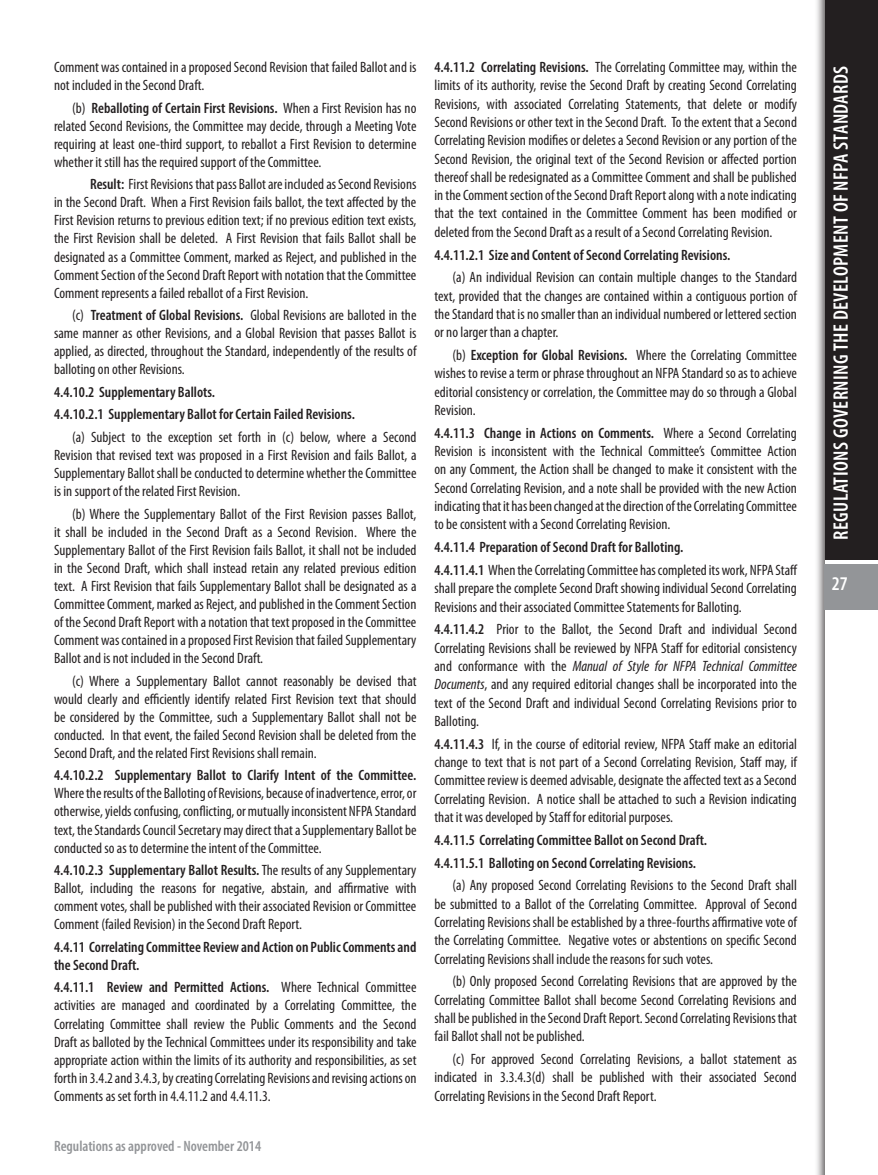
<style>
.page{position:relative;width:878px;height:1175px;background:#fff}
.page>*{position:absolute;margin:0;border:0;box-sizing:border-box;transform-origin:0 0}
.t1{font:600 condensed 21px "Myriad Pro";letter-spacing:.02em;color:#fff}
.t2{font:600 condensed 19.5px "Myriad Pro";color:#fff}
.t3{font:condensed 15px/18px "Myriad Pro";color:#231f20;text-align:justify}
.t4{font:600 condensed 15px/18px "Myriad Pro";color:#231f20}
.t5{font:600 condensed 15px "Myriad Pro";color:#939598}
.s1{font-weight:600}
.s2{font-style:italic}
</style>
<div class="page">
<div style="left:814px;top:0;width:64px;height:1174px;background:#231f20;opacity:.75"></div>
<div style="left:825px;top:0;width:53px;height:1174px;background:#fff"></div>
<div style="left:825px;top:0;width:53px;height:559px;background:#231f20"></div>
<div style="left:824px;top:564px;width:54px;height:45px;background:#939598"></div>
<p class="t3" style="left:54px;top:58px;width:364px">Comment was contained in a proposed Second Revision that failed Ballot and is not included in the Second Draft.</p>
<p class="t3" style="left:54px;top:98px;width:364px;text-indent:18px">(b) <span class="s1">Reballoting of Certain First Revisions.</span> When a First Revision has no related Second Revisions, the Committee may decide, through a Meeting Vote requiring at least one-third support, to reballot a First Revision to determine whether it still has the required support of the Committee.</p>
<p class="t3" style="left:54px;top:175px;width:364px;text-indent:36px"><span class="s1">Result:</span> First Revisions that pass Ballot are included as Second Revisions in the Second Draft. When a First Revision fails ballot, the text affected by the First Revision returns to previous edition text; if no previous edition text exists, the First Revision shall be deleted. A First Revision that fails Ballot shall be designated as a Committee Comment, marked as Reject, and published in the Comment Section of the Second Draft Report with notation that the Committee Comment represents a failed reballot of a First Revision.</p>
<p class="t3" style="left:54px;top:306px;width:364px;text-indent:18px">(c) <span class="s1">Treatment of Global Revisions.</span> Global Revisions are balloted in the same manner as other Revisions, and a Global Revision that passes Ballot is applied, as directed, throughout the Standard, independently of the results of balloting on other Revisions.</p>
<p class="t4" style="left:54px;top:382px;width:163px">4.4.10.2 Supplementary Ballots.</p>
<p class="t4" style="left:54px;top:405px;width:302px">4.4.10.2.1 Supplementary Ballot for Certain Failed Revisions.</p>
<p class="t3" style="left:54px;top:428px;width:364px;text-indent:18px">(a) Subject to the exception set forth in (c) below, where a Second Revision that revised text was proposed in a First Revision and fails Ballot, a Supplementary Ballot shall be conducted to determine whether the Committee is in support of the related First Revision.</p>
<p class="t3" style="left:54px;top:504px;width:364px;text-indent:18px">(b) Where the Supplementary Ballot of the First Revision passes Ballot, it shall be included in the Second Draft as a Second Revision. Where the Supplementary Ballot of the First Revision fails Ballot, it shall not be included in the Second Draft, which shall instead retain any related previous edition text. A First Revision that fails Supplementary Ballot shall be designated as a Committee Comment, marked as Reject, and published in the Comment Section of the Second Draft Report with a notation that text proposed in the Committee Comment was contained in a proposed First Revision that failed Supplementary Ballot and is not included in the Second Draft.</p>
<p class="t3" style="left:54px;top:671px;width:364px;text-indent:18px">(c) Where a Supplementary Ballot cannot reasonably be devised that would clearly and efficiently identify related First Revision text that should be considered by the Committee, such a Supplementary Ballot shall not be conducted. In that event, the failed Second Revision shall be deleted from the Second Draft, and the related First Revisions shall remain.</p>
<p class="t3" style="left:54px;top:766px;width:364px"><span class="s1">4.4.10.2.2 Supplementary Ballot to Clarify Intent of the Committee.<br></span>Where the results of the Balloting of Revisions, because of inadvertence, error, or otherwise, yields confusing, conflicting, or mutually inconsistent NFPA Standard text, the Standards Council Secretary may direct that a Supplementary Ballot be conducted so as to determine the intent of the Committee.</p>
<p class="t3" style="left:54px;top:861px;width:364px"><span class="s1">4.4.10.2.3 Supplementary Ballot Results.</span> The results of any Supplementary Ballot, including the reasons for negative, abstain, and affirmative with comment votes, shall be published with their associated Revision or Committee Comment (failed Revision) in the Second Draft Report.</p>
<p class="t4" style="left:54px;top:937px;width:364px">4.4.11 Correlating Committee Review and Action on Public Comments and the Second Draft.</p>
<p class="t3" style="left:54px;top:978px;width:364px"><span class="s1">4.4.11.1 Review and Permitted Actions.</span> Where Technical Committee activities are managed and coordinated by a Correlating Committee, the Correlating Committee shall review the Public Comments and the Second Draft as balloted by the Technical Committees under its responsibility and take appropriate action within the limits of its authority and responsibilities, as set forth in 3.4.2 and 3.4.3, by creating Correlating Revisions and revising actions on Comments as set forth in 4.4.11.2 and 4.4.11.3.</p>
<p class="t5" style="left:54px;top:1136px;width:209px">Regulations as approved - November 2014</p>
<p class="t3" style="left:434px;top:58px;width:364px"><span class="s1">4.4.11.2 Correlating Revisions.</span> The Correlating Committee may, within the limits of its authority, revise the Second Draft by creating Second Correlating Revisions, with associated Correlating Statements, that delete or modify Second Revisions or other text in the Second Draft. To the extent that a Second Correlating Revision modifies or deletes a Second Revision or any portion of the Second Revision, the original text of the Second Revision or affected portion thereof shall be redesignated as a Committee Comment and shall be published in the Comment section of the Second Draft Report along with a note indicating that the text contained in the Committee Comment has been modified or deleted from the Second Draft as a result of a Second Correlating Revision.</p>
<p class="t4" style="left:434px;top:245px;width:297px">4.4.11.2.1 Size and Content of Second Correlating Revisions.</p>
<p class="t3" style="left:434px;top:268px;width:364px;text-indent:18px">(a) An individual Revision can contain multiple changes to the Standard text, provided that the changes are contained within a contiguous portion of the Standard that is no smaller than an individual numbered or lettered section or no larger than a chapter.</p>
<p class="t3" style="left:434px;top:346px;width:364px;text-indent:18px">(b) <span class="s1">Exception for Global Revisions.</span> Where the Correlating Committee wishes to revise a term or phrase throughout an NFPA Standard so as to achieve editorial consistency or correlation, the Committee may do so through a Global Revision.</p>
<p class="t3" style="left:434px;top:423px;width:364px"><span class="s1">4.4.11.3 Change in Actions on Comments.</span> Where a Second Correlating Revision is inconsistent with the Technical Committee’s Committee Action on any Comment, the Action shall be changed to make it consistent with the Second Correlating Revision, and a note shall be provided with the new Action indicating that it has been changed at the direction of the Correlating Committee to be consistent with a Second Correlating Revision.</p>
<p class="t4" style="left:434px;top:538px;width:250px">4.4.11.4 Preparation of Second Draft for Balloting.</p>
<p class="t3" style="left:434px;top:560px;width:364px"><span class="s1">4.4.11.4.1</span> When the Correlating Committee has completed its work, NFPA Staff shall prepare the complete Second Draft showing individual Second Correlating Revisions and their associated Committee Statements for Balloting.</p>
<p class="t3" style="left:434px;top:620px;width:364px"><span class="s1">4.4.11.4.2</span> Prior to the Ballot, the Second Draft and individual Second Correlating Revisions shall be reviewed by NFPA Staff for editorial consistency and conformance with the <span class="s2">Manual of Style for NFPA Technical Committee Documents</span>, and any required editorial changes shall be incorporated into the text of the Second Draft and individual Second Correlating Revisions prior to Balloting.</p>
<p class="t3" style="left:434px;top:734px;width:364px"><span class="s1">4.4.11.4.3</span> If, in the course of editorial review, NFPA Staff make an editorial change to text that is not part of a Second Correlating Revision, Staff may, if Committee review is deemed advisable, designate the affected text as a Second Correlating Revision. A notice shall be attached to such a Revision indicating that it was developed by Staff for editorial purposes.</p>
<p class="t4" style="left:434px;top:830px;width:274px">4.4.11.5 Correlating Committee Ballot on Second Draft.</p>
<p class="t4" style="left:434px;top:853px;width:263px">4.4.11.5.1 Balloting on Second Correlating Revisions.</p>
<p class="t3" style="left:434px;top:876px;width:364px;text-indent:18px">(a) Any proposed Second Correlating Revisions to the Second Draft shall be submitted to a Ballot of the Correlating Committee. Approval of Second Correlating Revisions shall be established by a three-fourths affirmative vote of the Correlating Committee. Negative votes or abstentions on specific Second Correlating Revisions shall include the reasons for such votes.</p>
<p class="t3" style="left:434px;top:972px;width:364px;text-indent:18px">(b) Only proposed Second Correlating Revisions that are approved by the Correlating Committee Ballot shall become Second Correlating Revisions and shall be published in the Second Draft Report. Second Correlating Revisions that fail Ballot shall not be published.</p>
<p class="t3" style="left:434px;top:1049px;width:364px;text-indent:18px">(c) For approved Second Correlating Revisions, a ballot statement as indicated in 3.3.4.3(d) shall be published with their associated Second Correlating Revisions in the Second Draft Report.</p>
<h1 class="t1" style="left:827px;top:540px;width:475px;rotate:-90deg">REGULATIONS GOVERNING THE DEVELOPMENT OF NFPA STANDARDS</h1>
<h2 class="t2" style="left:831px;top:572px;width:17px">27</h2>
</div>
